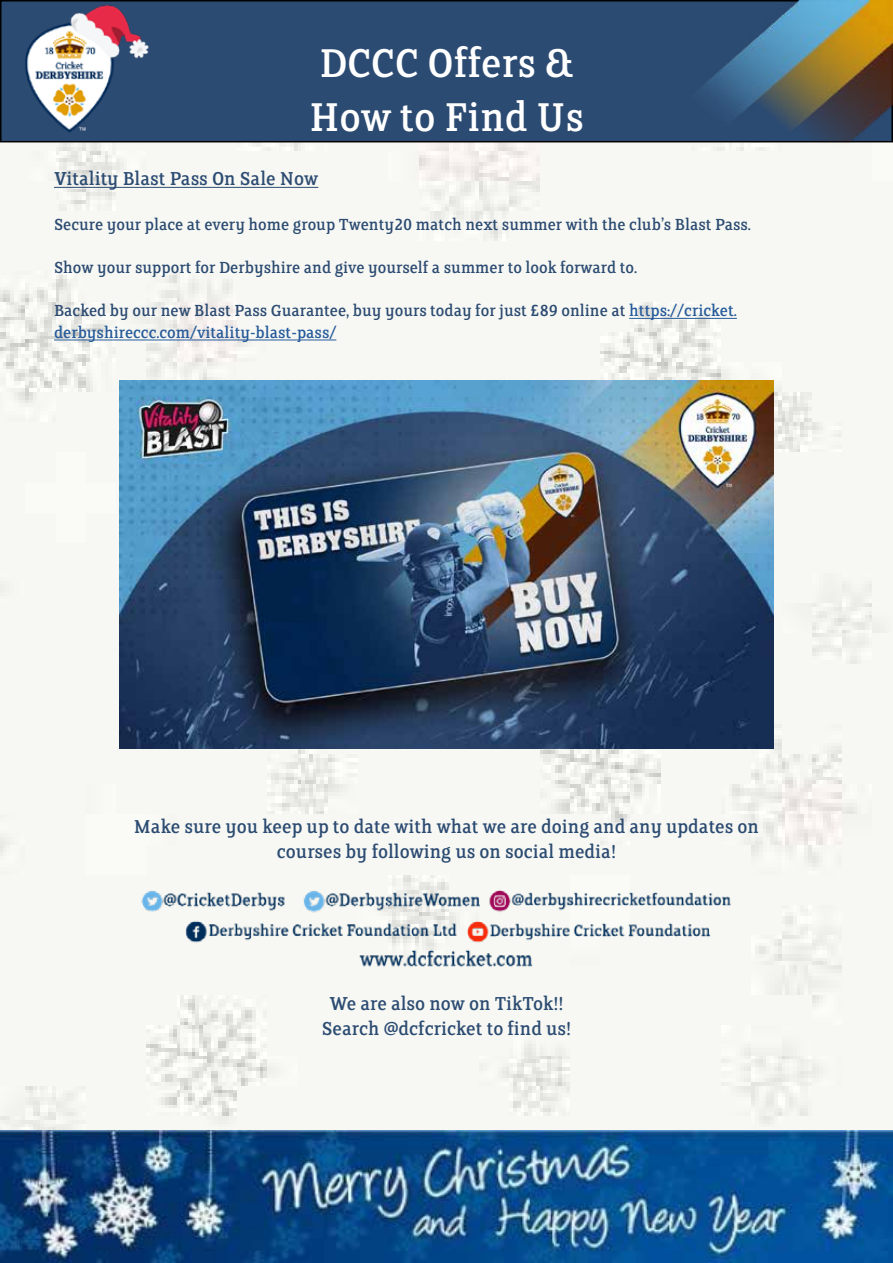
<style>
.page{position:relative;width:893px;height:1263px;background:#fff}
.page>*{position:absolute;margin:0;border:0;box-sizing:border-box;transform-origin:0 0}
.t1{font:45px/54px "FS Clerkenwell";color:#fff}
.t2{font:21px/25.2px "FS Clerkenwell";color:#2c4b72;text-align:center}
.t3{font:18px/21.6px "FS Clerkenwell";color:#2c4b72}
.s1{color:#275b9b}
</style>
<div class="page">
<img style="left:0;top:142px;width:893px;height:989px">
<img style="left:0;top:1131px;width:893px;height:132px">
<div style="left:1px;top:1px;width:891px;height:141px;background:#2c4b72"></div>
<div style="left:0;top:0;width:893px;height:142px;border:2px solid #000"></div>
<img style="left:0;top:0;width:157px;height:142px">
<img style="left:627px;top:0;width:266px;height:191px">
<hr style="left:54px;top:187px;width:264px;height:1px;background:#2c4b72">
<hr style="left:629px;top:318px;width:108px;height:1px;background:#275b9b">
<hr style="left:54px;top:340px;width:282px;height:1px;background:#275b9b">
<img style="left:120px;top:381px;width:653px;height:367px">
<img style="left:116px;top:876px;width:661px;height:104px">
<h1 class="t1" style="left:309px;top:38px;width:276px">DCCC Offers &amp;<br>How to Find Us</h1>
<p class="t2" style="left:54px;top:167px;width:266px">Vitality Blast Pass On Sale Now</p>
<p class="t3" style="left:54px;top:214px;width:698px">Secure your place at every home group Twenty20 match next summer with the club’s Blast Pass.</p>
<p class="t3" style="left:54px;top:257px;width:584px">Show your support for Derbyshire and give yourself a summer to look forward to.</p>
<p class="t3" style="left:54px;top:301px;width:684px">Backed by our new Blast Pass Guarantee, buy yours today for just £89 online at <span class="s1">https://cricket. derbyshireccc.com/vitality-blast-pass/</span></p>
<p class="t2" style="left:134px;top:815px;width:627px">Make sure you keep up to date with what we are doing and any updates on courses by following us on social media!</p>
<p class="t2" style="left:322px;top:991px;width:251px">We are also now on TikTok!!<br>Search @dcfcricket to find us!</p>
</div>
